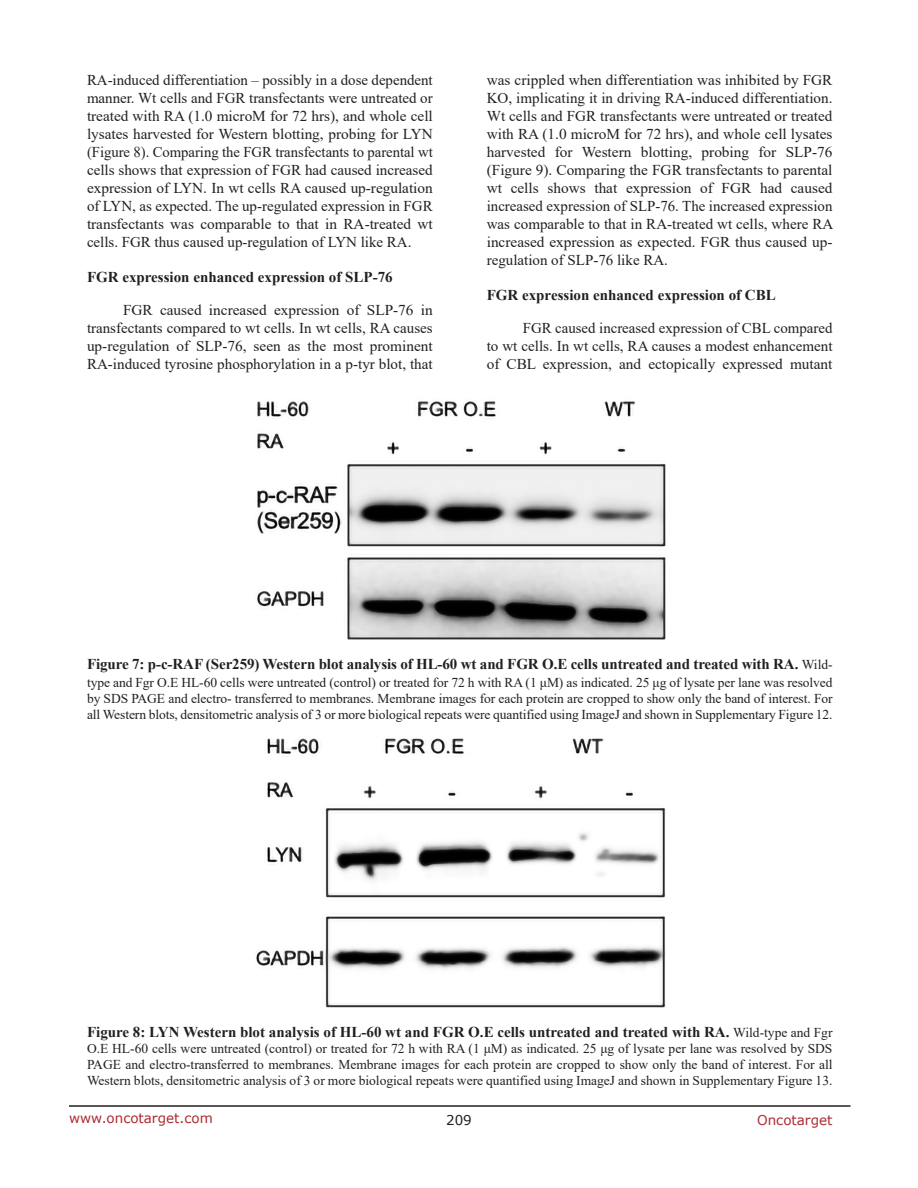
<style>
.page{position:relative;width:918px;height:1188px;background:#fff}
.page>*{position:absolute;margin:0;border:0;box-sizing:border-box;transform-origin:0 0}
.BodyText{font:15px/18px "Times New Roman";color:#231f20;text-align:justify}
.FigureText{font:700 15px "Times New Roman";letter-spacing:-.005em;color:#231f20}
.SubSubHeading{font:700 15px "Times New Roman";color:#231f20}
.FigureText-2{font:13.5px/16.2px "Times New Roman";letter-spacing:-.005em;color:#231f20;text-align:justify}
.t1{font:13.5px "Verdana";color:#ac2b31}
.t2{font:13.5px "Verdana";color:#231f20}
.s1{font-weight:400;font-size:13.5px}
</style>
<div class="page">
<hr style="left:69px;top:1105px;width:781px;height:2px;background:#231f20">
<img style="left:257px;top:401px;width:409px;height:239px">
<img style="left:256px;top:738px;width:409px;height:270px">
<p class="BodyText" style="left:87px;top:71px;width:347px">RA-induced differentiation – possibly in a dose dependent manner. Wt cells and FGR transfectants were untreated or treated with RA (1.0 microM for 72 hrs), and whole cell lysates harvested for Western blotting, probing for LYN (Figure 8). Comparing the FGR transfectants to parental wt cells shows that expression of FGR had caused increased expression of LYN. In wt cells RA caused up-regulation of LYN, as expected. The up-regulated expression in FGR transfectants was comparable to that in RA-treated wt cells. FGR thus caused up-regulation of LYN like RA.</p>
<p class="SubSubHeading" style="left:87px;top:266px;width:307px">FGR expression enhanced expression of SLP-76</p>
<p class="BodyText" style="left:87px;top:300px;width:347px;text-indent:36px">FGR caused increased expression of SLP-76 in transfectants compared to wt cells. In wt cells, RA causes up-regulation of SLP-76, seen as the most prominent RA-induced tyrosine phosphorylation in a p-tyr blot, that</p>
<p class="BodyText" style="left:487px;top:71px;width:348px">was crippled when differentiation was inhibited by FGR KO, implicating it in driving RA-induced differentiation.<br>Wt cells and FGR transfectants were untreated or treated with RA (1.0 microM for 72 hrs), and whole cell lysates harvested for Western blotting, probing for SLP-76 (Figure 9). Comparing the FGR transfectants to parental wt cells shows that expression of FGR had caused increased expression of SLP-76. The increased expression was comparable to that in RA-treated wt cells, where RA increased expression as expected. FGR thus caused up&shy;regulation of SLP-76 like RA.</p>
<p class="SubSubHeading" style="left:487px;top:284px;width:291px">FGR expression enhanced expression of CBL</p>
<p class="BodyText" style="left:487px;top:318px;width:347px;text-indent:36px">FGR caused increased expression of CBL compared to wt cells. In wt cells, RA causes a modest enhancement of CBL expression, and ectopically expressed mutant</p>
<p class="FigureText" style="left:87px;top:653px;width:747px">Figure 7: p-c-RAF (Ser259) Western blot analysis of HL-60 wt and FGR O.E cells untreated and treated with RA. <span class="s1">Wild-</span></p>
<p class="FigureText-2" style="left:87px;top:674px;width:747px">type and Fgr O.E HL-60 cells were untreated (control) or treated for 72 h with RA (1 μM) as indicated. 25 μg of lysate per lane was resolved by SDS PAGE and electro- transferred to membranes. Membrane images for each protein are cropped to show only the band of interest. For all Western blots, densitometric analysis of 3 or more biological repeats were quantified using ImageJ and shown in Supplementary Figure 12.</p>
<p class="FigureText" style="left:87px;top:1021px;width:747px">Figure 8: LYN Western blot analysis of HL-60 wt and FGR O.E cells untreated and treated with RA. <span class="s1">Wild-type and Fgr</span></p>
<p class="FigureText-2" style="left:87px;top:1040px;width:747px">O.E HL-60 cells were untreated (control) or treated for 72 h with RA (1 μM) as indicated. 25 μg of lysate per lane was resolved by SDS PAGE and electro-transferred to membranes. Membrane images for each protein are cropped to show only the band of interest. For all Western blots, densitometric analysis of 3 or more biological repeats were quantified using ImageJ and shown in Supplementary Figure 13.</p>
<p class="t1" style="left:69px;top:1109px;width:145px">www.oncotarget.com</p>
<p class="t2" style="left:446px;top:1111px;width:27px">209</p>
<p class="t1" style="left:757px;top:1111px;width:77px">Oncotarget</p>
</div>
